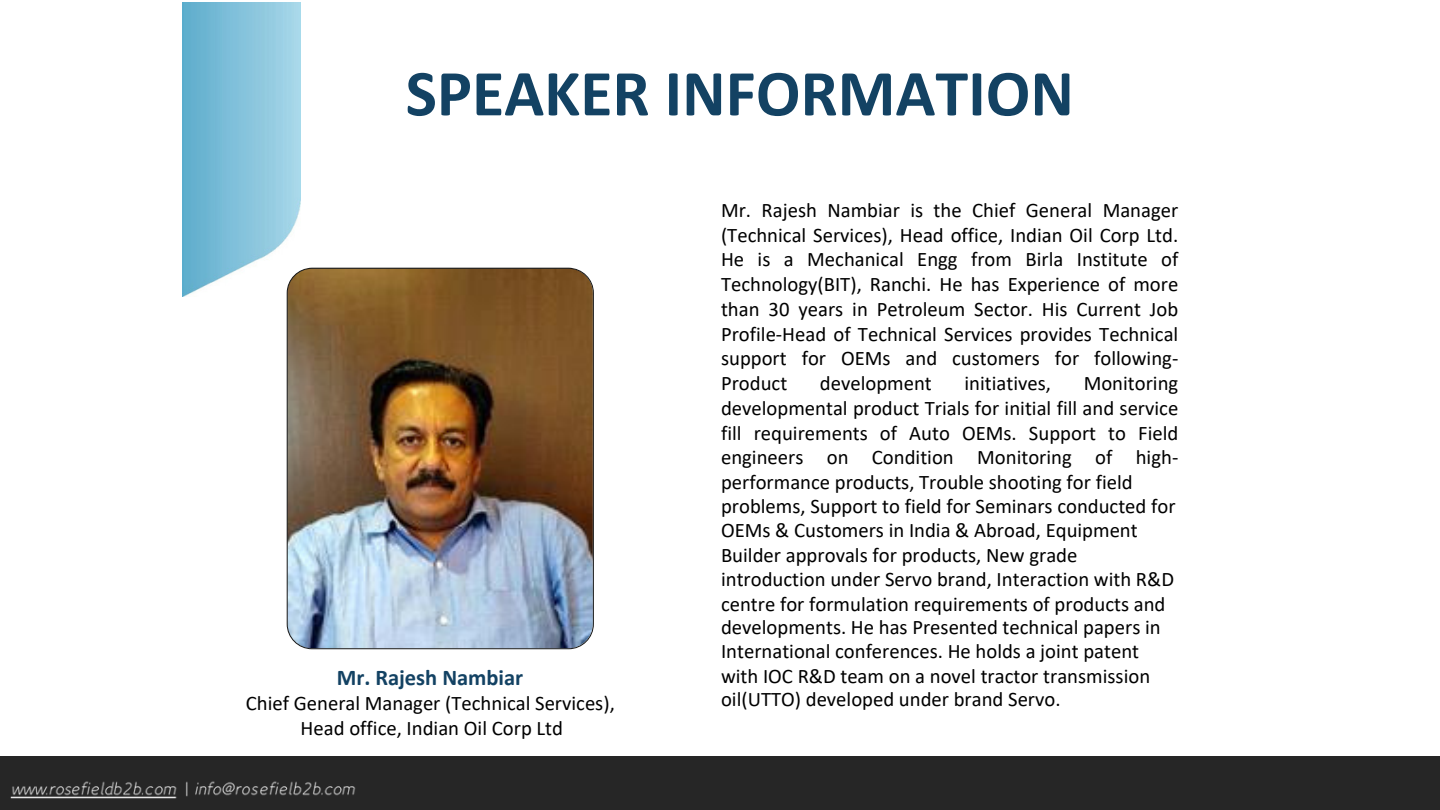
<style>
.page{position:relative;width:1440px;height:810px;background:#fff}
.page>*{position:absolute;margin:0;border:0;box-sizing:border-box;transform-origin:0 0}
.t1{font:700 66.15px "Calibri";color:#134263}
.t2{font:700 22.5px "Calibri";color:#134263}
.t3{font:20.7px/24.8px "Calibri";color:#000;text-align:justify}
</style>
<div class="page">
<div style="left:0;top:756px;width:1440px;height:54px;background:#262626"></div>
<img style="left:183px;top:3px;width:118px;height:293px">
<img style="left:287px;top:268px;width:306px;height:380px;border-radius:24px">
<div style="left:287px;top:268px;width:307px;height:381px;border:1px solid #141515;border-radius:25px"></div>
<img style="left:10px;top:781px;width:346px;height:18px">
<p class="t1" style="left:406px;top:66px;width:670px">SPEAKER INFORMATION</p>
<p class="t2" style="left:337px;top:668px;width:188px">Mr. Rajesh Nambiar</p>
<p class="t3" style="left:246px;top:692px;width:370px">Chief General Manager (Technical Services),</p>
<p class="t3" style="left:301px;top:717px;width:264px">Head office, Indian Oil Corp Ltd</p>
<p class="t3" style="left:721px;top:199px;width:459px">Mr. Rajesh Nambiar is the Chief General Manager (Technical Services), Head office, Indian Oil Corp Ltd.<br>He is a Mechanical Engg from Birla Institute of Technology(BIT), Ranchi. He has Experience of more than 30 years in Petroleum Sector. His Current Job Profile-Head of Technical Services provides Technical support for OEMs and customers for following-Product</p>
<p class="t3" style="left:820px;top:372px;width:113px">development</p>
<p class="t3" style="left:965px;top:372px;width:88px">initiatives,</p>
<p class="t3" style="left:721px;top:372px;width:459px;text-indent:363px">Monitoring developmental product Trials for initial fill and service fill requirements of Auto OEMs. Support to Field engineers on Condition Monitoring of high&shy;performance products, Trouble shooting for field</p>
<p class="t3" style="left:721px;top:495px;width:456px">problems, Support to field for Seminars conducted for</p>
<p class="t3" style="left:721px;top:520px;width:418px">OEMs &amp; Customers in India &amp; Abroad, Equipment</p>
<p class="t3" style="left:721px;top:545px;width:358px">Builder approvals for products, New grade</p>
<p class="t3" style="left:721px;top:568px;width:455px">introduction under Servo brand, Interaction with R&amp;D</p>
<p class="t3" style="left:721px;top:593px;width:446px">centre for formulation requirements of products and</p>
<p class="t3" style="left:721px;top:617px;width:441px">developments. He has Presented technical papers in</p>
<p class="t3" style="left:721px;top:640px;width:420px">International conferences. He holds a joint patent</p>
<p class="t3" style="left:721px;top:665px;width:431px">with IOC R&amp;D team on a novel tractor transmission</p>
<h2 class="t3" style="left:721px;top:689px;width:341px">oil(UTTO) developed under brand Servo.</h2>
</div>
